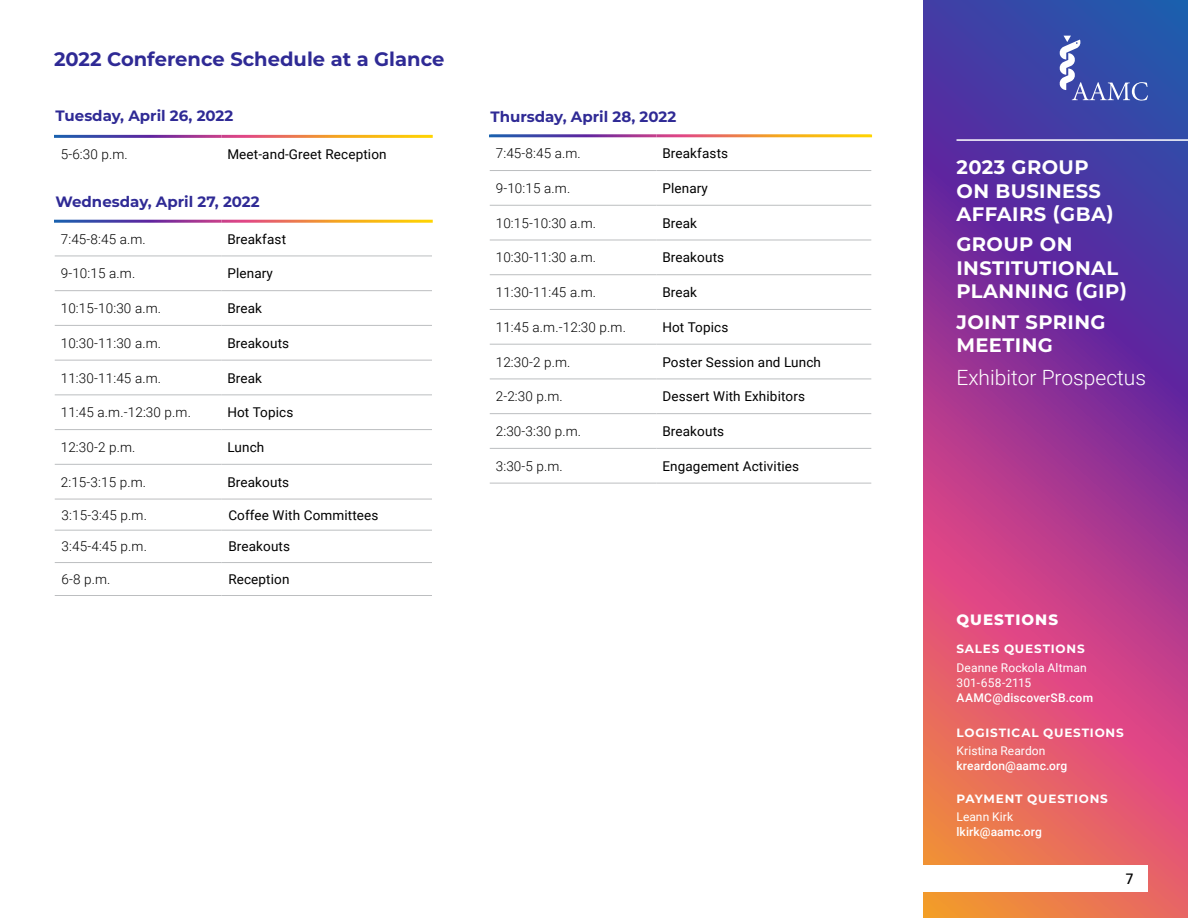
<style>
.page{position:relative;width:1188px;height:918px;background:#fff}
.page>*{position:absolute;margin:0;border:0;box-sizing:border-box;transform-origin:0 0}
.t1{font:300 21px "Roboto";color:#fff}
.t2{font:700 19.5px/23.4px "Montserrat";letter-spacing:.02em;color:#fff}
.H1_HEADER{font:700 19.5px "Montserrat";color:#2f2a95}
.H1_HEADER-2{font:700 15px "Montserrat";color:#2f2a95}
.t3{font:800 15px "Montserrat";letter-spacing:.07em;color:#fff}
.t4{font:15px "Frutiger";color:#000}
.Body_text{font:300 13.5px "Roboto";letter-spacing:.01em;color:#000}
.Body_text-2{font:13.5px "Roboto";letter-spacing:.01em;color:#000}
.t5{font:12px/15px "Roboto";letter-spacing:.01em;color:#fff}
.t6{font:500 12px "Roboto";letter-spacing:.01em;color:#fff}
.t7{font:700 12px "Montserrat";letter-spacing:.07em;color:#fff}
</style>
<div class="page">
<svg style="left:923px;top:0;width:265px;height:918px;background:#9a438b"></svg>
<div style="left:885px;top:865px;width:263px;height:27px;background:#fff"></div>
<svg style="left:1060px;top:36px;width:88px;height:65px;background:#4e65b5"></svg>
<hr style="left:957px;top:139px;width:231px;height:2px;background:#fff">
<hr style="left:55px;top:256px;width:166px;height:1px;background:#bcbec0">
<hr style="left:221px;top:256px;width:211px;height:1px;background:#bcbec0">
<hr style="left:55px;top:290px;width:166px;height:1px;background:#bcbec0">
<hr style="left:221px;top:290px;width:211px;height:1px;background:#bcbec0">
<hr style="left:55px;top:325px;width:166px;height:1px;background:#bcbec0">
<hr style="left:221px;top:325px;width:211px;height:1px;background:#bcbec0">
<hr style="left:55px;top:360px;width:166px;height:1px;background:#bcbec0">
<hr style="left:221px;top:360px;width:211px;height:1px;background:#bcbec0">
<hr style="left:55px;top:394px;width:166px;height:1px;background:#bcbec0">
<hr style="left:221px;top:394px;width:211px;height:1px;background:#bcbec0">
<hr style="left:55px;top:429px;width:166px;height:1px;background:#bcbec0">
<hr style="left:221px;top:429px;width:211px;height:1px;background:#bcbec0">
<hr style="left:55px;top:464px;width:166px;height:1px;background:#bcbec0">
<hr style="left:221px;top:464px;width:211px;height:1px;background:#bcbec0">
<hr style="left:55px;top:499px;width:166px;height:1px;background:#bcbec0">
<hr style="left:221px;top:499px;width:211px;height:1px;background:#bcbec0">
<hr style="left:55px;top:530px;width:166px;height:1px;background:#bcbec0">
<hr style="left:221px;top:530px;width:211px;height:1px;background:#bcbec0">
<hr style="left:55px;top:562px;width:166px;height:1px;background:#bcbec0">
<hr style="left:221px;top:562px;width:211px;height:1px;background:#bcbec0">
<hr style="left:55px;top:595px;width:166px;height:1px;background:#bcbec0">
<hr style="left:221px;top:595px;width:211px;height:1px;background:#bcbec0">
<svg style="left:490px;top:204px;width:381px;height:1px"></svg>
<hr style="left:490px;top:170px;width:166px;height:1px;background:#bcbec0">
<hr style="left:656px;top:170px;width:215px;height:1px;background:#bcbec0">
<hr style="left:490px;top:205px;width:166px;height:1px;background:#bcbec0">
<hr style="left:656px;top:205px;width:215px;height:1px;background:#bcbec0">
<hr style="left:490px;top:240px;width:166px;height:1px;background:#bcbec0">
<hr style="left:656px;top:240px;width:215px;height:1px;background:#bcbec0">
<hr style="left:490px;top:274px;width:166px;height:1px;background:#bcbec0">
<hr style="left:656px;top:274px;width:215px;height:1px;background:#bcbec0">
<hr style="left:490px;top:309px;width:166px;height:1px;background:#bcbec0">
<hr style="left:656px;top:309px;width:215px;height:1px;background:#bcbec0">
<hr style="left:490px;top:344px;width:166px;height:1px;background:#bcbec0">
<hr style="left:656px;top:344px;width:215px;height:1px;background:#bcbec0">
<hr style="left:490px;top:379px;width:166px;height:1px;background:#bcbec0">
<hr style="left:656px;top:379px;width:215px;height:1px;background:#bcbec0">
<hr style="left:490px;top:413px;width:166px;height:1px;background:#bcbec0">
<hr style="left:656px;top:413px;width:215px;height:1px;background:#bcbec0">
<hr style="left:490px;top:448px;width:166px;height:1px;background:#bcbec0">
<hr style="left:656px;top:448px;width:215px;height:1px;background:#bcbec0">
<hr style="left:490px;top:483px;width:166px;height:1px;background:#bcbec0">
<hr style="left:656px;top:483px;width:215px;height:1px;background:#bcbec0">
<p class="H1_HEADER" style="left:54px;top:45px;width:392px">2022 Conference Schedule at a Glance</p>
<p class="H1_HEADER-2" style="left:56px;top:105px;width:179px">Tuesday, April 26, 2022</p>
<p class="Body_text" style="left:61px;top:145px;width:69px">5-6:30 p.m.</p>
<p class="Body_text-2" style="left:227px;top:145px;width:161px">Meet-and-Greet Reception</p>
<p class="H1_HEADER-2" style="left:56px;top:191px;width:206px">Wednesday, April 27, 2022</p>
<p class="Body_text" style="left:61px;top:229px;width:87px">7:45-8:45 a.m.</p>
<p class="Body_text-2" style="left:227px;top:229px;width:60px">Breakfast</p>
<p class="Body_text" style="left:61px;top:264px;width:76px">9-10:15 a.m.</p>
<p class="Body_text-2" style="left:227px;top:264px;width:47px">Plenary</p>
<p class="Body_text" style="left:61px;top:299px;width:102px">10:15-10:30 a.m.</p>
<p class="Body_text-2" style="left:227px;top:299px;width:36px">Break</p>
<p class="Body_text" style="left:61px;top:334px;width:102px">10:30-11:30 a.m.</p>
<p class="Body_text-2" style="left:227px;top:334px;width:63px">Breakouts</p>
<p class="Body_text" style="left:61px;top:368px;width:102px">11:30-11:45 a.m.</p>
<p class="Body_text-2" style="left:227px;top:368px;width:36px">Break</p>
<p class="Body_text" style="left:61px;top:403px;width:132px">11:45 a.m.-12:30 p.m.</p>
<p class="Body_text-2" style="left:227px;top:403px;width:68px">Hot Topics</p>
<p class="Body_text" style="left:61px;top:438px;width:76px">12:30-2 p.m.</p>
<p class="Body_text-2" style="left:227px;top:438px;width:38px">Lunch</p>
<p class="Body_text" style="left:61px;top:472px;width:87px">2:15-3:15 p.m.</p>
<p class="Body_text-2" style="left:227px;top:472px;width:63px">Breakouts</p>
<p class="Body_text" style="left:62px;top:505px;width:87px">3:15-3:45 p.m.</p>
<p class="Body_text-2" style="left:228px;top:505px;width:152px">Coffee With Committees</p>
<p class="Body_text" style="left:62px;top:537px;width:87px">3:45-4:45 p.m.</p>
<p class="Body_text-2" style="left:228px;top:537px;width:63px">Breakouts</p>
<p class="Body_text" style="left:62px;top:570px;width:50px">6-8 p.m.</p>
<p class="Body_text-2" style="left:228px;top:570px;width:63px">Reception</p>
<p class="H1_HEADER-2" style="left:490px;top:105px;width:187px">Thursday, April 28, 2022</p>
<p class="Body_text" style="left:496px;top:144px;width:87px">7:45-8:45 a.m.</p>
<p class="Body_text-2" style="left:662px;top:144px;width:67px">Breakfasts</p>
<p class="Body_text" style="left:496px;top:179px;width:76px">9-10:15 a.m.</p>
<p class="Body_text-2" style="left:662px;top:179px;width:47px">Plenary</p>
<p class="Body_text" style="left:496px;top:213px;width:102px">10:15-10:30 a.m.</p>
<p class="Body_text-2" style="left:662px;top:213px;width:36px">Break</p>
<p class="Body_text" style="left:496px;top:248px;width:102px">10:30-11:30 a.m.</p>
<p class="Body_text-2" style="left:662px;top:248px;width:63px">Breakouts</p>
<p class="Body_text" style="left:496px;top:283px;width:102px">11:30-11:45 a.m.</p>
<p class="Body_text-2" style="left:662px;top:283px;width:36px">Break</p>
<p class="Body_text" style="left:496px;top:318px;width:132px">11:45 a.m.-12:30 p.m.</p>
<p class="Body_text-2" style="left:662px;top:318px;width:68px">Hot Topics</p>
<p class="Body_text" style="left:496px;top:352px;width:76px">12:30-2 p.m.</p>
<p class="Body_text-2" style="left:662px;top:352px;width:160px">Poster Session and Lunch</p>
<p class="Body_text" style="left:496px;top:387px;width:69px">2-2:30 p.m.</p>
<p class="Body_text-2" style="left:662px;top:387px;width:144px">Dessert With Exhibitors</p>
<p class="Body_text" style="left:496px;top:422px;width:87px">2:30-3:30 p.m.</p>
<p class="Body_text-2" style="left:662px;top:422px;width:63px">Breakouts</p>
<p class="Body_text" style="left:496px;top:457px;width:69px">3:30-5 p.m.</p>
<p class="Body_text-2" style="left:662px;top:457px;width:138px">Engagement Activities</p>
<h2 class="t2" style="left:957px;top:155px;width:159px">2023 GROUP<br>ON BUSINESS<br>AFFAIRS (GBA)</h2>
<h2 class="t2" style="left:957px;top:232px;width:172px">GROUP ON<br>INSTITUTIONAL<br>PLANNING (GIP)</h2>
<h2 class="t2" style="left:957px;top:309px;width:151px">JOINT SPRING<br>MEETING</h2>
<h1 class="t1" style="left:957px;top:363px;width:191px">Exhibitor Prospectus</h1>
<p class="t3" style="left:957px;top:608px;width:103px">QUESTIONS</p>
<p class="t7" style="left:957px;top:640px;width:130px">SALES QUESTIONS</p>
<p class="t5" style="left:957px;top:659px;width:132px">Deanne Rockola Altman<br>301-658-2115</p>
<p class="t6" style="left:957px;top:689px;width:138px">AAMC@discoverSB.com</p>
<p class="t7" style="left:957px;top:724px;width:169px">LOGISTICAL QUESTIONS</p>
<p class="t5" style="left:957px;top:743px;width:90px">Kristina Reardon</p>
<p class="t6" style="left:957px;top:758px;width:112px">kreardon@aamc.org</p>
<p class="t7" style="left:957px;top:791px;width:153px">PAYMENT QUESTIONS</p>
<p class="t5" style="left:957px;top:809px;width:58px">Leann Kirk</p>
<p class="t6" style="left:957px;top:824px;width:87px">lkirk@aamc.org</p>
<p class="t4" style="left:1126px;top:870px;width:10px">7</p>
</div>
